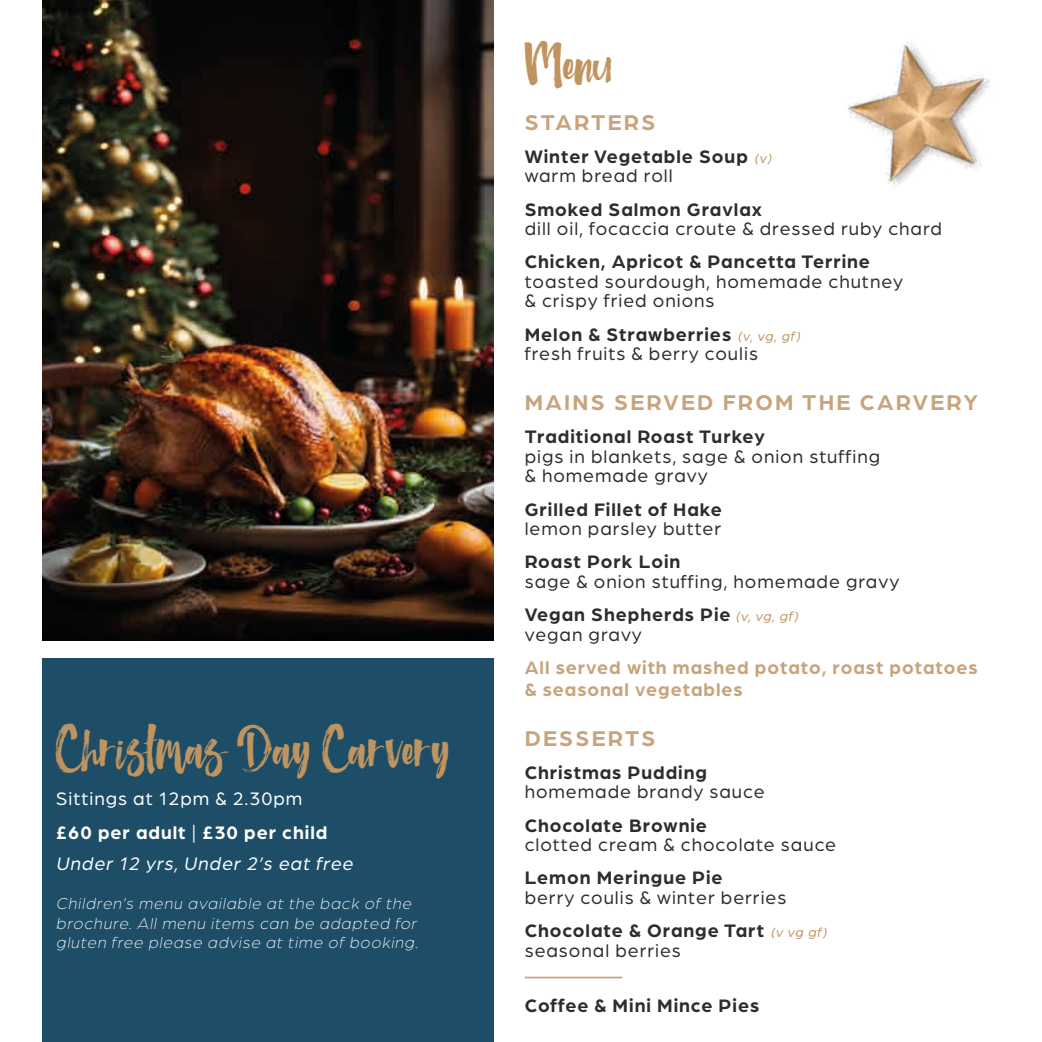
<style>
.page{position:relative;width:1042px;height:1042px;background:#fff}
.page>*{position:absolute;margin:0;border:0;box-sizing:border-box;transform-origin:0 0}
.t1{font:47.25px "Glamz";color:#bf945f}
.t2{font:700 22.75px "Arboria";letter-spacing:.1em;color:#c7a47d}
.t3{font:19.25px/19.4px "Arboria";letter-spacing:.05em;color:#2e2d2c}
.t4{font:700 19.25px/19.4px "Arboria";letter-spacing:.05em;color:#2e2d2c}
.t5{font:700 19.25px/21.9px "Arboria";letter-spacing:.05em;color:#c7a47d}
.t6{font:19.25px/33.2px "Arboria";letter-spacing:.05em;color:#fff}
.t7{font:italic 19.25px "Arboria";color:#fff}
.t8{font:italic 300 16.8px/19.4px "Arboria";color:#fff}
.s1{font-weight:700}
.s2{font-weight:400;font-style:italic;font-size:14px;color:#bf945f}
.s3{font-weight:400}
.s4{font-style:italic;font-size:14px;color:#bf945f}
</style>
<div class="page">
<div style="left:42px;top:659px;width:451px;height:383px;background:#1e4e67"></div>
<hr style="left:525px;top:976px;width:97px;height:2px;background:#c7a47d">
<img style="left:42px;top:0;width:451px;height:640px">
<img style="left:848px;top:42px;width:142px;height:145px">
<h1 class="t1" style="left:56px;top:721px;width:394px">Christmas Day Carvery</h1>
<p class="t6" style="left:56px;top:781px;width:273px">Sittings at 12pm &amp; 2.30pm <span class="s1">£60 per adult</span> | <span class="s1">£30 per child</span></p>
<p class="t7" style="left:56px;top:851px;width:302px">Under 12 yrs, Under 2’s eat free</p>
<p class="t8" style="left:56px;top:893px;width:367px">Children’s menu available at the back of the brochure. All menu items can be adapted for gluten free please advise at time of booking.</p>
<h1 class="t1" style="left:525px;top:36px;width:89px">Menu</h1>
<p class="t2" style="left:525px;top:106px;width:132px">STARTERS</p>
<p class="t4" style="left:525px;top:146px;width:251px">Winter Vegetable Soup <span class="s2">(v) </span><span class="s3">warm bread roll</span></p>
<p class="t4" style="left:525px;top:198px;width:239px">Smoked Salmon Gravlax</p>
<p class="t3" style="left:525px;top:218px;width:419px">dill oil, focaccia croute &amp; dressed ruby chard</p>
<p class="t4" style="left:525px;top:251px;width:347px">Chicken, Apricot &amp; Pancetta Terrine</p>
<p class="t3" style="left:525px;top:271px;width:380px">toasted sourdough, homemade chutney &amp; crispy fried onions</p>
<p class="t3" style="left:525px;top:324px;width:280px"><span class="s1">Melon &amp; Strawberries</span> <span class="s4">(v, vg, gf) </span>fresh fruits &amp; berry coulis</p>
<p class="t2" style="left:525px;top:387px;width:455px">MAINS SERVED FROM THE CARVERY</p>
<p class="t4" style="left:525px;top:426px;width:242px">Traditional Roast Turkey</p>
<p class="t3" style="left:525px;top:446px;width:357px">pigs in blankets, sage &amp; onion stuffing &amp; homemade gravy</p>
<p class="t4" style="left:525px;top:498px;width:199px">Grilled Fillet of Hake</p>
<p class="t3" style="left:525px;top:518px;width:198px">lemon parsley butter</p>
<p class="t4" style="left:525px;top:551px;width:157px">Roast Pork Loin</p>
<p class="t3" style="left:525px;top:564px;width:376px;line-height:33.2px">sage &amp; onion stuffing, homemade gravy<br><span class="s1">Vegan Shepherds Pie</span> <span class="s4">(v, vg, gf)</span></p>
<p class="t3" style="left:525px;top:623px;width:119px">vegan gravy</p>
<p class="t5" style="left:525px;top:655px;width:454px">All served with mashed potato, roast potatoes &amp; seasonal vegetables</p>
<p class="t2" style="left:525px;top:722px;width:132px">DESSERTS</p>
<p class="t4" style="left:525px;top:761px;width:184px">Christmas Pudding</p>
<p class="t3" style="left:525px;top:781px;width:242px">homemade brandy sauce</p>
<p class="t4" style="left:525px;top:814px;width:184px">Chocolate Brownie</p>
<p class="t3" style="left:525px;top:834px;width:313px">clotted cream &amp; chocolate sauce</p>
<p class="t4" style="left:525px;top:867px;width:199px">Lemon Meringue Pie</p>
<p class="t3" style="left:525px;top:880px;width:307px;line-height:33.2px">berry coulis &amp; winter berries<br><span class="s1">Chocolate &amp; Orange Tart</span> <span class="s4">(v vg gf)</span></p>
<p class="t3" style="left:525px;top:939px;width:158px">seasonal berries</p>
<p class="t4" style="left:525px;top:994px;width:236px">Coffee &amp; Mini Mince Pies</p>
</div>
